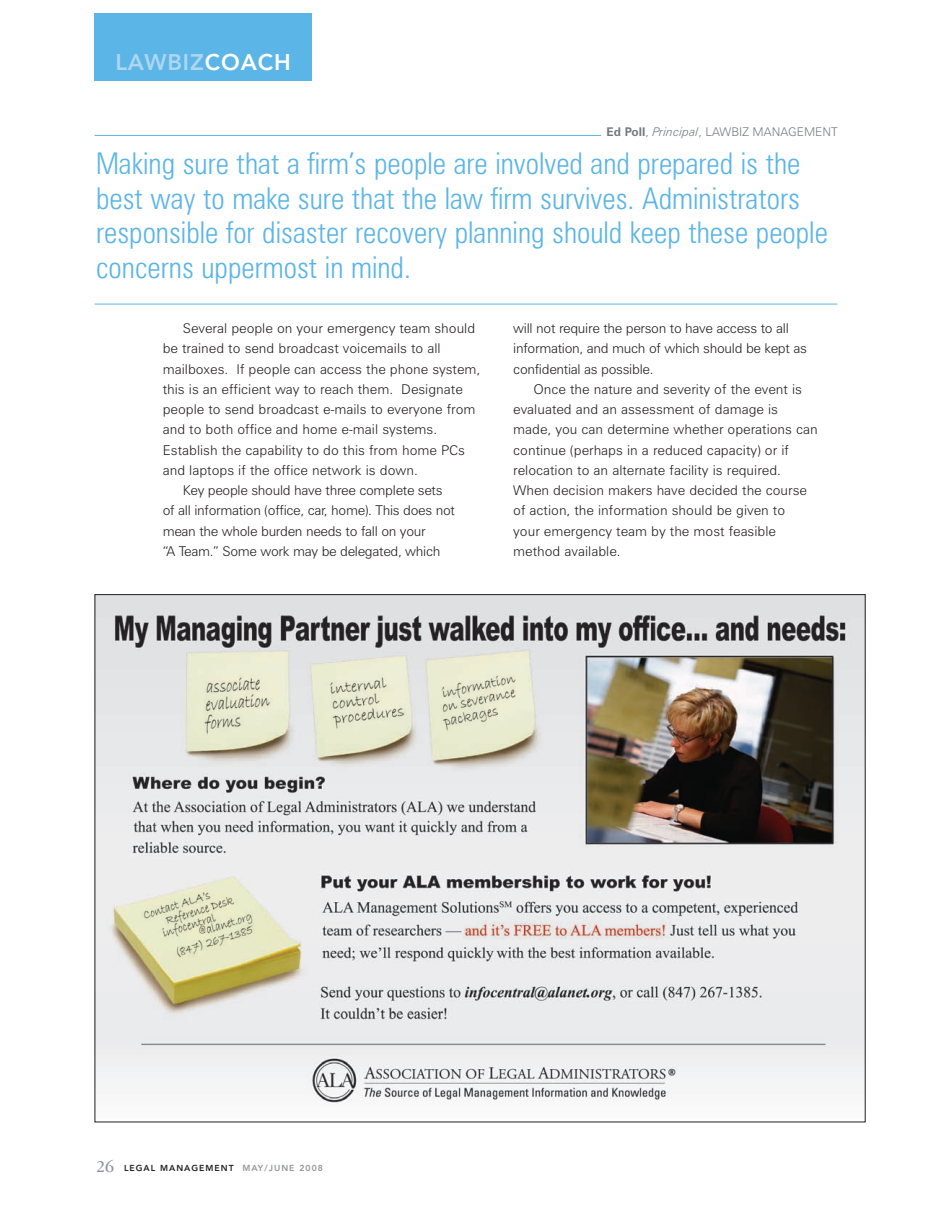
<style>
.page{position:relative;width:932px;height:1229px;background:#fff}
.page>*{position:absolute;margin:0;border:0;box-sizing:border-box;transform-origin:0 0}
.t1{font:300 condensed 30px/34.5px "Zurich BT";color:#5bb5e6}
.t2{font:800 22.5px "Avenir";letter-spacing:.04em;color:#aed6f1}
.t3{font:300 13.5px/20.2px "Zurich BT";color:#231f20}
.t4{font:300 13.5px/20.2px "Zurich BT";letter-spacing:-.02em;color:#231f20}
.t5{font:300 12px "Zurich BT";color:#76787b}
.t6{font:800 8.7px "Avenir";letter-spacing:.12em;color:#231f20}
.s1{color:#fff}
.s2{font-weight:700}
.s3{font-style:italic}
.s4{font-family:"Garamond Three";font-weight:700;font-size:18px;color:#939598}
.s5{color:#939598}
</style>
<div class="page">
<hr style="left:94px;top:135px;width:507px;height:1px;background:#5bb5e6">
<hr style="left:94px;top:304px;width:743px;height:1px;background:#5bb5e6">
<div style="left:94px;top:14px;width:218px;height:67px;background:#5bb5e6"></div>
<img style="left:96px;top:596px;width:767px;height:510px">
<h2 class="t2" style="left:115px;top:53px;width:177px">LAWBIZ<span class="s1">COACH</span></h2>
<p class="t5" style="left:606px;top:127px;width:233px"><span class="s2">Ed Poll</span>, <span class="s3">Principal</span>, LAWBIZ MANAGEMENT</p>
<h1 class="t1" style="left:96px;top:149px;width:733px">Making sure that a firm’s people are involved and prepared is the best way to make sure that the law firm survives. Administrators responsible for disaster recovery planning should keep these people concerns uppermost in mind.</h1>
<p class="t3" style="left:183px;top:319px;width:294px">Several people on your emergency team should</p>
<p class="t3" style="left:163px;top:339px;width:279px">be trained to send broadcast voicemails to all</p>
<p class="t3" style="left:163px;top:360px;width:319px">mailboxes. If people can access the phone system,</p>
<p class="t3" style="left:163px;top:380px;width:301px">this is an efficient way to reach them. Designate</p>
<p class="t3" style="left:163px;top:400px;width:314px">people to send broadcast e-mails to everyone from</p>
<p class="t3" style="left:163px;top:420px;width:276px">and to both office and home e-mail systems.</p>
<p class="t3" style="left:163px;top:441px;width:304px">Establish the capability to do this from home PCs</p>
<p class="t3" style="left:163px;top:461px;width:256px">and laptops if the office network is down.</p>
<p class="t4" style="left:183px;top:481px;width:261px">Key people should have three complete sets</p>
<p class="t4" style="left:163px;top:501px;width:294px">of all information (office, car, home). This does not</p>
<p class="t4" style="left:163px;top:522px;width:264px">mean the whole burden needs to fall on your</p>
<p class="t4" style="left:163px;top:542px;width:279px">“A Team.” Some work may be delegated, which</p>
<p class="t4" style="left:513px;top:319px;width:295px">will not require the person to have access to all information, and much of which should be kept as confidential as possible.</p>
<p class="t3" style="left:513px;top:380px;width:306px;text-indent:20px">Once the nature and severity of the event is evaluated and an assessment of damage is made, you can determine whether operations can continue (perhaps in a reduced capacity) or if relocation to an alternate facility is required.<br>When decision makers have decided the course of action, the information should be given to<br>your emergency team by the most feasible method available.</p>
<p class="t6" style="left:96px;top:1164px;width:228px"><span class="s4">26</span> LEGAL MANAGEMENT <span class="s5">MAY/JUNE 2008</span></p>
</div>
